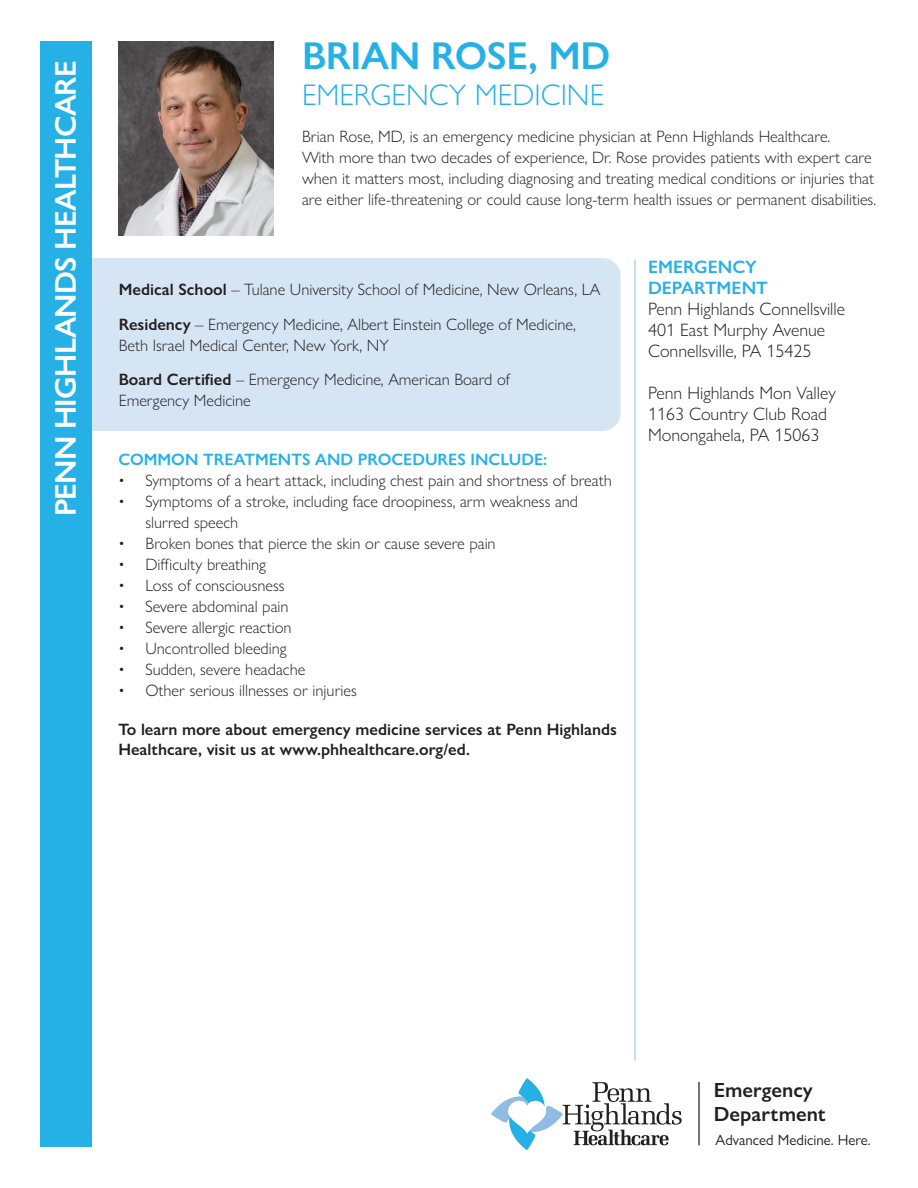
<style>
.page{position:relative;width:918px;height:1188px;background:#fff}
.page>*{position:absolute;margin:0;border:0;box-sizing:border-box;transform-origin:0 0}
.t1{font:600 39px "Gill Sans Nova";letter-spacing:-.01em;color:#26b1e6}
.t2{font:600 30px "Gill Sans Nova";letter-spacing:-.025em;color:#fff}
.t3{font:300 30px "Gill Sans Nova";color:#26b1e6}
.t4{font:600 20.55px/24.3px "Gill Sans Nova";color:#231f20}
.t5{font:300 18px "Gill Sans Nova";color:#231f20}
.t6{font:600 18px/21px "Gill Sans Nova";color:#26b1e6}
.t7{font:300 16.5px/21px "Gill Sans Nova";color:#231f20}
.t8{font:600 16.5px/19.5px "Gill Sans Nova";color:#231f20}
.t9{font:600 16.5px "Gill Sans Nova";color:#26b1e6}
.t10{font:15px "Gill Sans Nova";color:#231f20}
.s1{font-weight:600}
</style>
<div class="page">
<img style="left:119px;top:41px;width:154px;height:194px">
<div style="left:59px;top:258px;width:562px;height:173px;background:#d6e5f4;border-radius:18px"></div>
<div style="left:41px;top:41px;width:51px;height:1106px;background:#26b1e6"></div>
<hr style="left:635px;top:260px;width:1px;height:801px;background:#90bce4">
<svg style="left:491px;top:1078px;width:191px;height:72px"></svg>
<hr style="left:698px;top:1082px;width:2px;height:63px;background:#231f20">
<p class="t2" style="left:47px;top:516px;width:457px;rotate:-90deg">PENN HIGHLANDS HEALTHCARE</p>
<p class="t1" style="left:302px;top:32px;width:310px">BRIAN ROSE, MD</p>
<p class="t3" style="left:302px;top:77px;width:304px">EMERGENCY MEDICINE</p>
<p class="t7" style="left:302px;top:125px;width:576px">Brian Rose, MD, is an emergency medicine physician at Penn Highlands Healthcare.<br>With more than two decades of experience, Dr. Rose provides patients with expert care when it matters most, including diagnosing and treating medical conditions or injuries that are either life-threatening or could cause long-term health issues or permanent disabilities.</p>
<p class="t7" style="left:119px;top:279px;width:483px"><span class="s1">Medical School</span> – Tulane University School of Medicine, New Orleans, LA</p>
<p class="t7" style="left:119px;top:313px;width:459px"><span class="s1">Residency</span> – Emergency Medicine, Albert Einstein College of Medicine,<br>Beth Israel Medical Center, New York, NY</p>
<p class="t7" style="left:119px;top:369px;width:393px"><span class="s1">Board Certified</span> – Emergency Medicine, American Board of<br>Emergency Medicine</p>
<p class="t9" style="left:118px;top:450px;width:430px">COMMON TREATMENTS AND PROCEDURES INCLUDE:</p>
<p class="t7" style="left:118px;top:470px;width:495px">• Symptoms of a heart attack, including chest pain and shortness of breath</p>
<p class="t7" style="left:145px;top:491px;width:434px;text-indent:-27px">• Symptoms of a stroke, including face droopiness, arm weakness and slurred speech</p>
<p class="t7" style="left:118px;top:533px;width:379px">• Broken bones that pierce the skin or cause severe pain</p>
<p class="t7" style="left:118px;top:554px;width:149px">• Difficulty breathing</p>
<p class="t7" style="left:118px;top:575px;width:168px">• Loss of consciousness</p>
<p class="t7" style="left:118px;top:596px;width:172px">• Severe abdominal pain</p>
<p class="t7" style="left:118px;top:617px;width:175px">• Severe allergic reaction</p>
<p class="t7" style="left:118px;top:638px;width:170px">• Uncontrolled bleeding</p>
<p class="t7" style="left:118px;top:659px;width:188px">• Sudden, severe headache</p>
<p class="t7" style="left:118px;top:680px;width:240px">• Other serious illnesses or injuries</p>
<p class="t8" style="left:118px;top:720px;width:500px">To learn more about emergency medicine services at Penn Highlands<br>Healthcare, visit us at www.phhealthcare.org/ed.</p>
<p class="t6" style="left:648px;top:256px;width:121px">EMERGENCY<br>DEPARTMENT</p>
<p class="t5" style="left:648px;top:298px;width:199px">Penn Highlands Connellsville</p>
<p class="t5" style="left:648px;top:319px;width:179px">401 East Murphy Avenue</p>
<p class="t5" style="left:648px;top:340px;width:165px">Connellsville, PA 15425</p>
<p class="t5" style="left:648px;top:382px;width:190px">Penn Highlands Mon Valley</p>
<p class="t5" style="left:648px;top:403px;width:181px">1163 Country Club Road</p>
<p class="t5" style="left:648px;top:424px;width:173px">Monongahela, PA 15063</p>
<p class="t4" style="left:714px;top:1078px;width:114px">Emergency<br>Department</p>
<p class="t10" style="left:716px;top:1131px;width:157px">Advanced Medicine. Here.</p>
</div>
